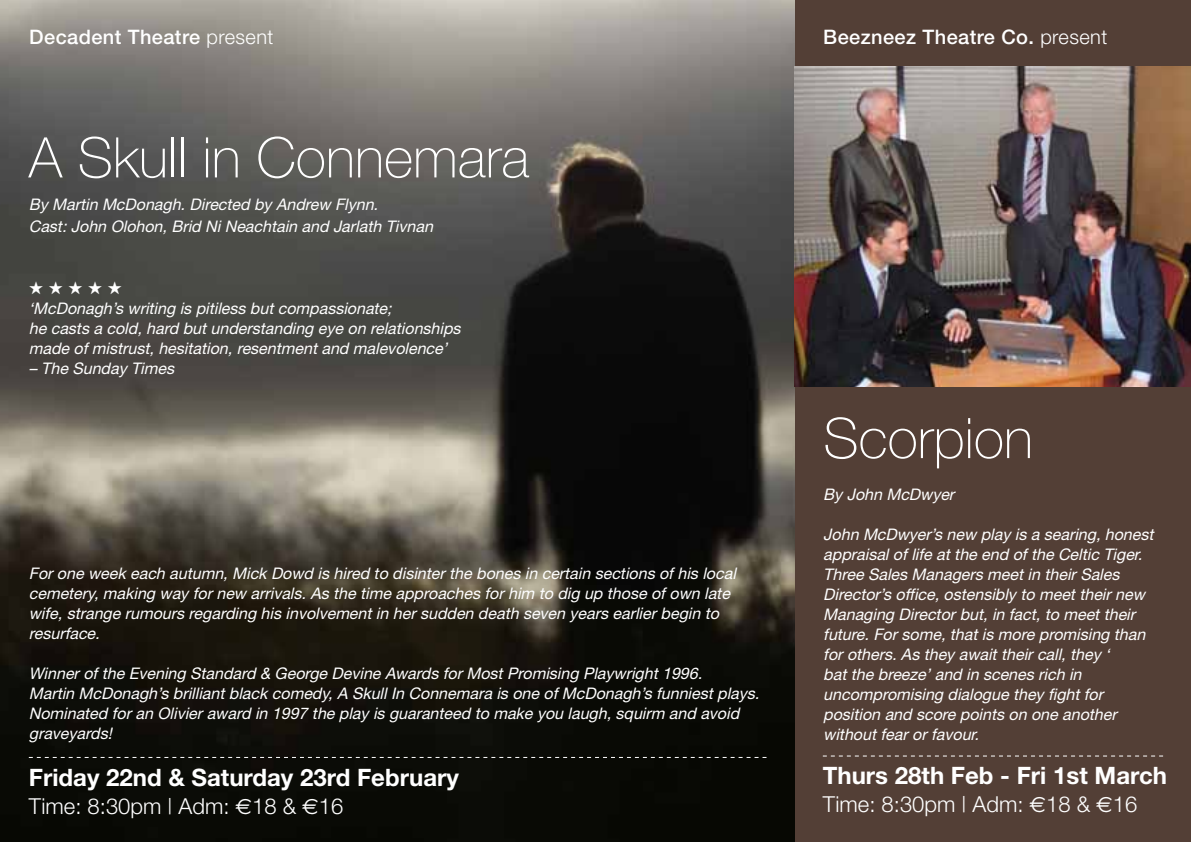
<style>
.page{position:relative;width:1191px;height:842px;background:#fff}
.page>*{position:absolute;margin:0;border:0;box-sizing:border-box;transform-origin:0 0}
.t1{font:100 56px "Helvetica Neue";color:#fff}
.t2{font:700 24px "Helvetica Neue";color:#fff}
.t3{font:300 22px "Helvetica Neue";color:#fff}
.t4{font:500 20px "Helvetica Neue";letter-spacing:.02em;color:#fff}
.t5{font:18px "Zapf Dingbats ITC";color:#fff}
.t6{font:italic 16px/20px "Helvetica Neue East A";color:#fff}
.s1{font-weight:300}
.s2{font-family:"Euro Sans";font-weight:400}
</style>
<div class="page">
<div style="left:795px;top:0;width:396px;height:842px;background:#533f36"></div>
<svg style="left:823px;top:755px;width:340px;height:1px"></svg>
<img style="left:0;top:0;width:795px;height:842px">
<svg style="left:29px;top:757px;width:737px;height:1px"></svg>
<img style="left:795px;top:67px;width:396px;height:320px">
<p class="t4" style="left:29px;top:25px;width:246px">Decadent Theatre <span class="s1">present</span></p>
<h1 class="t1" style="left:29px;top:126px;width:502px">A Skull in Connemara</h1>
<p class="t6" style="left:29px;top:193px;width:405px;line-height:22px">By Martin McDonagh. Directed by Andrew Flynn.<br>Cast: John Olohon, Brid Ni Neachtain and Jarlath Tivnan</p>
<p class="t5" style="left:29px;top:280px;width:95px">★ ★ ★ ★ ★</p>
<p class="t6" style="left:29px;top:299px;width:433px">‘McDonagh’s writing is pitiless but compassionate;<br>he casts a cold, hard but understanding eye on relationships made of mistrust, hesitation, resentment and malevolence’</p>
<p class="t6" style="left:29px;top:359px;width:147px">– The Sunday Times</p>
<p class="t6" style="left:29px;top:563px;width:708px">For one week each autumn, Mick Dowd is hired to disinter the bones in certain sections of his local cemetery, making way for new arrivals. As the time approaches for him to dig up those of own late wife, strange rumours regarding his involvement in her sudden death seven years earlier begin to resurface.</p>
<p class="t6" style="left:29px;top:663px;width:732px">Winner of the Evening Standard &amp; George Devine Awards for Most Promising Playwright 1996.<br>Martin McDonagh’s brilliant black comedy, A Skull In Connemara is one of McDonagh’s funniest plays.<br>Nominated for an Olivier award in 1997 the play is guaranteed to make you laugh, squirm and avoid graveyards!</p>
<h2 class="t2" style="left:29px;top:762px;width:431px">Friday 22nd &amp; Saturday 23rd February</h2>
<h3 class="t3" style="left:29px;top:792px;width:316px">Time: 8:30pm | Adm: <span class="s2">M</span>18 &amp; <span class="s2">M</span>16</h3>
<p class="t4" style="left:823px;top:25px;width:285px">Beezneez Theatre Co. <span class="s1">present</span></p>
<h1 class="t1" style="left:823px;top:406px;width:211px">Scorpion</h1>
<p class="t6" style="left:823px;top:484px;width:132px">By John McDwyer</p>
<p class="t6" style="left:823px;top:524px;width:332px">John McDwyer’s new play is a searing, honest appraisal of life at the end of the Celtic Tiger.<br>Three Sales Managers meet in their Sales Director’s office, ostensibly to meet their new Managing Director but, in fact, to meet their future. For some, that is more promising than for others. As they await their call, they ‘<br>bat the breeze’ and in scenes rich in uncompromising dialogue they fight for position and score points on one another without fear or favour.</p>
<h2 class="t2" style="left:823px;top:761px;width:346px">Thurs 28th Feb - Fri 1st March</h2>
<h3 class="t3" style="left:823px;top:791px;width:316px">Time: 8:30pm | Adm: <span class="s2">M</span>18 &amp; <span class="s2">M</span>16</h3>
</div>
